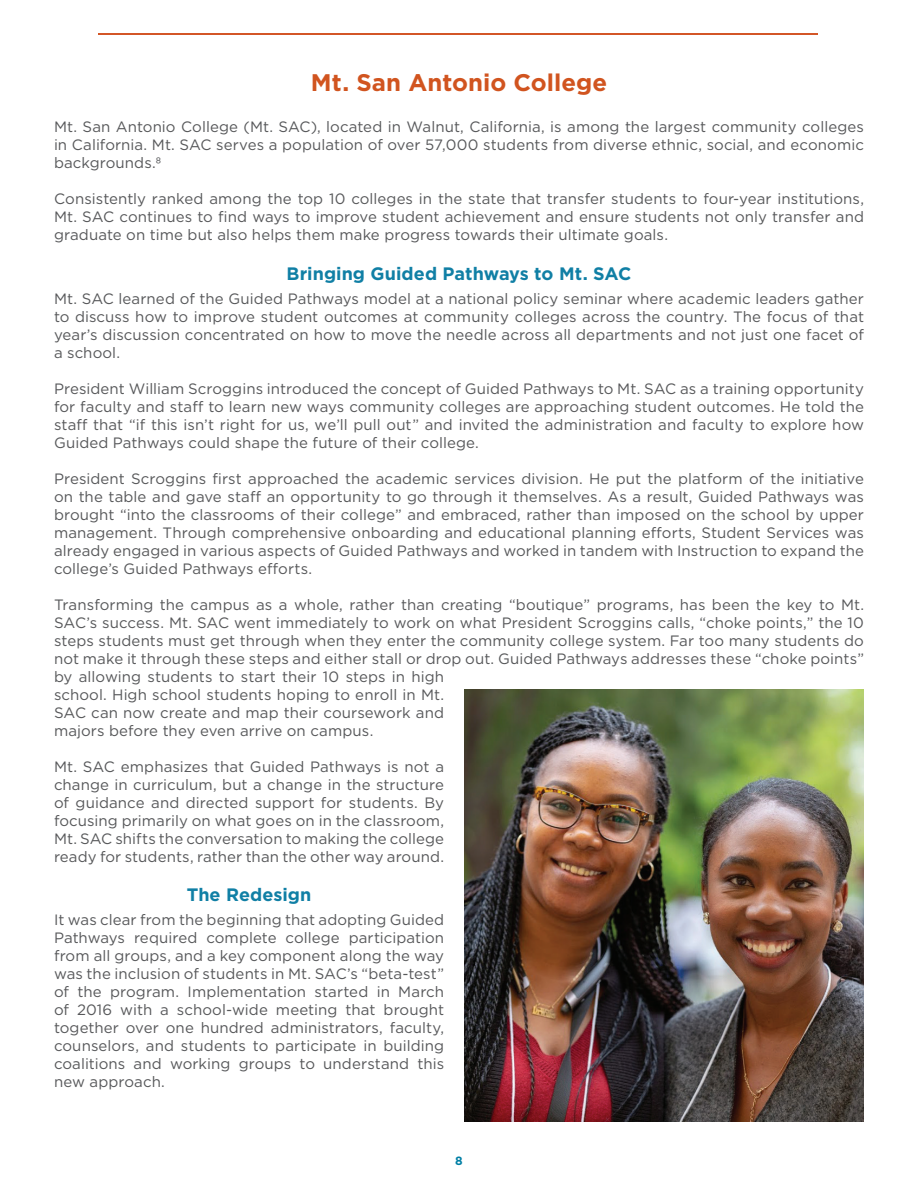
<style>
.page{position:relative;width:918px;height:1188px;background:#fff}
.page>*{position:absolute;margin:0;border:0;box-sizing:border-box;transform-origin:0 0}
.t1{font:700 24px "Gotham";color:#d1541f}
.t2{font:700 18px "Gotham";letter-spacing:.005em;color:#107fa5}
.t3{font:15px/18px "Gotham";letter-spacing:.005em;color:#57585a;text-align:justify}
.t4{font:700 12px "Gotham";color:#007fa5}
</style>
<div class="page">
<hr style="left:98px;top:33px;width:720px;height:2px;background:#d35627">
<img style="left:464px;top:689px;width:400px;height:433px">
<h1 class="t1" style="left:311px;top:66px;width:298px">Mt. San Antonio College</h1>
<p class="t3" style="left:54px;top:117px;width:811px">Mt. San Antonio College (Mt. SAC), located in Walnut, California, is among the largest community colleges in California. Mt. SAC serves a population of over 57,000 students from diverse ethnic, social, and economic backgrounds.8</p>
<p class="t3" style="left:54px;top:189px;width:812px">Consistently ranked among the top 10 colleges in the state that transfer students to four-year institutions, Mt. SAC continues to find ways to improve student achievement and ensure students not only transfer and graduate on time but also helps them make progress towards their ultimate goals.</p>
<p class="t2" style="left:287px;top:261px;width:346px">Bringing Guided Pathways to Mt. SAC</p>
<p class="t3" style="left:54px;top:289px;width:812px">Mt. SAC learned of the Guided Pathways model at a national policy seminar where academic leaders gather to discuss how to improve student outcomes at community colleges across the country. The focus of that year’s discussion concentrated on how to move the needle across all departments and not just one facet of a school.</p>
<p class="t3" style="left:54px;top:379px;width:812px">President William Scroggins introduced the concept of Guided Pathways to Mt. SAC as a training opportunity for faculty and staff to learn new ways community colleges are approaching student outcomes. He told the staff that “if this isn’t right for us, we’ll pull out” and invited the administration and faculty to explore how Guided Pathways could shape the future of their college.</p>
<p class="t3" style="left:54px;top:469px;width:812px">President Scroggins first approached the academic services division. He put the platform of the initiative on the table and gave staff an opportunity to go through it themselves. As a result, Guided Pathways was brought “into the classrooms of their college” and embraced, rather than imposed on the school by upper management. Through comprehensive onboarding and educational planning efforts, Student Services was already engaged in various aspects of Guided Pathways and worked in tandem with Instruction to expand the college’s Guided Pathways efforts.</p>
<p class="t3" style="left:54px;top:595px;width:812px;text-align:left">Transforming the campus as a whole, rather than creating “boutique” programs, has been the key to Mt.<br>SAC’s success. Mt. SAC went immediately to work on what President Scroggins calls, “choke points,” the 10 steps students must get through when they enter the community college system. Far too many students do not make it through these steps and either stall or drop out. Guided Pathways addresses these “choke points” by allowing students to start their 10 steps in high<br>school. High school students hoping to enroll in Mt.<br>SAC can now create and map their coursework and<br>majors before they even arrive on campus.</p>
<p class="t3" style="left:54px;top:757px;width:392px">Mt. SAC emphasizes that Guided Pathways is not a change in curriculum, but a change in the structure of guidance and directed support for students. By focusing primarily on what goes on in the classroom, Mt. SAC shifts the conversation to making the college ready for students, rather than the other way around.</p>
<p class="t2" style="left:187px;top:883px;width:126px">The Redesign</p>
<p class="t3" style="left:54px;top:911px;width:392px">It was clear from the beginning that adopting Guided Pathways required complete college participation from all groups, and a key component along the way was the inclusion of students in Mt. SAC’s “beta-test” of the program. Implementation started in March of 2016 with a school-wide meeting that brought together over one hundred administrators, faculty, counselors, and students to participate in building coalitions and working groups to understand this new approach.</p>
<p class="t4" style="left:455px;top:1152px;width:9px">8</p>
</div>
